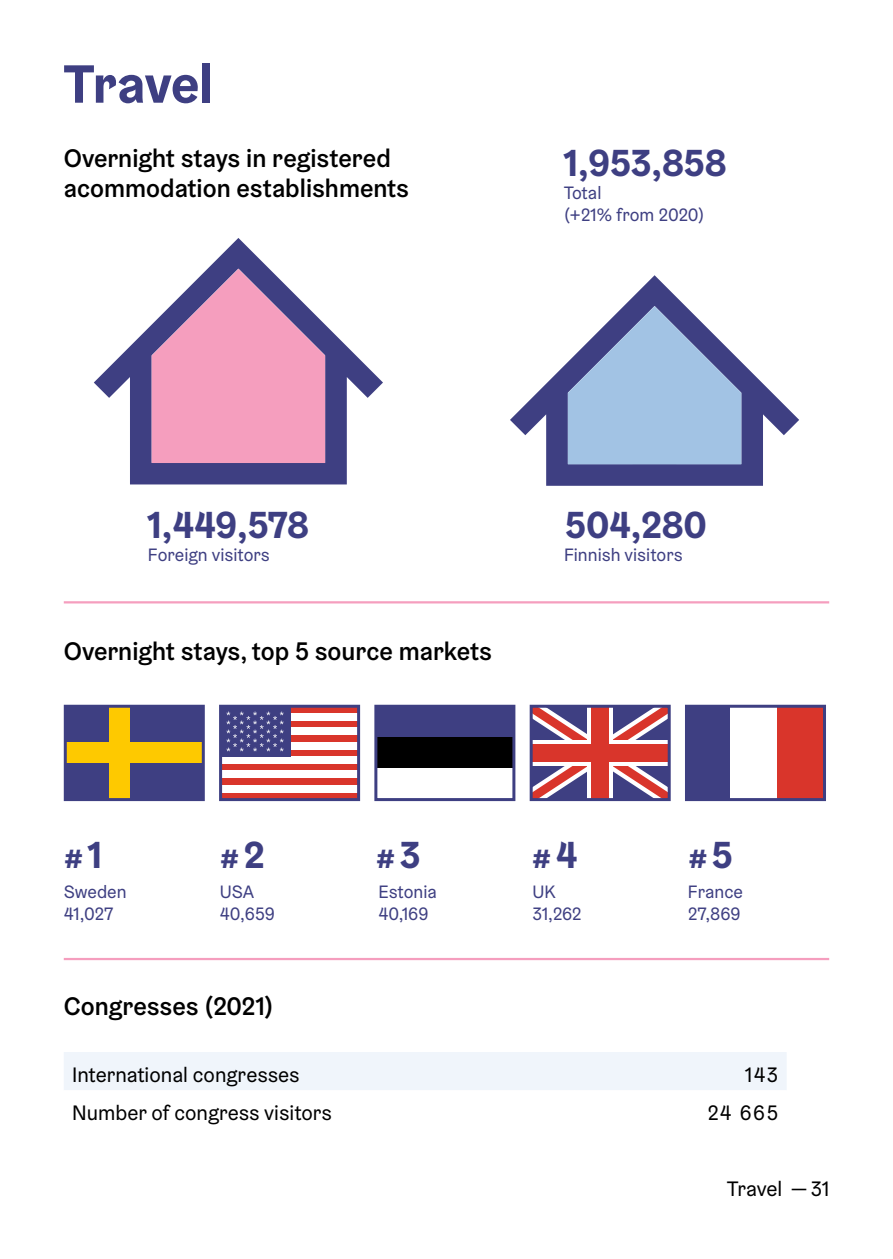
<style>
.page{position:relative;width:893px;height:1259px;background:#fff}
.page>*{position:absolute;margin:0;border:0;box-sizing:border-box;transform-origin:0 0}
.Otsikko_ISO_h1{font:700 54px "Helsinki Grotesk";letter-spacing:-.01em;color:#3e3f82}
.Leipis_7pt{font:700 37.8px "Helsinki Grotesk";letter-spacing:-.005em;color:#3e3f82}
.Leipis_7pt-2{font:700 26.4px "Helsinki Grotesk";color:#3e3f82}
.taulukon_otsikko_h2{font:500 25.5px/30.6px "Helsinki Grotesk";color:#000}
.Leipis_7pt-3{font:21px "Helsinki Grotesk";color:#000}
.Taulukko_Body{font:21px "Helsinki Grotesk";color:#000}
.Leipis_7pt-4{font:18px "Helsinki Grotesk";color:#3e3f82}
.s1{font-size:37.8px}
</style>
<div class="page">
<svg style="left:534px;top:709px;width:133px;height:88px"></svg>
<div style="left:587px;top:706px;width:26px;height:93px;background:#fff"></div>
<svg style="left:534px;top:740px;width:133px;height:25px"></svg>
<div style="left:592px;top:706px;width:17px;height:93px;background:#d9352b"></div>
<div style="left:531px;top:744px;width:138px;height:17px;background:#d9352b"></div>
<div style="left:530px;top:705px;width:141px;height:96px;border:3px solid #3e3f82"></div>
<div style="left:378px;top:709px;width:133px;height:28px;background:#3e3f82"></div>
<div style="left:377px;top:737px;width:137px;height:31px;background:#000"></div>
<div style="left:374px;top:705px;width:141px;height:96px;border:3px solid #3e3f82"></div>
<div style="left:689px;top:709px;width:41px;height:88px;background:#3e3f82"></div>
<div style="left:777px;top:707px;width:47px;height:92px;background:#d9352b"></div>
<div style="left:685px;top:705px;width:141px;height:96px;border:3px solid #3e3f82"></div>
<div style="left:221px;top:706px;width:138px;height:7px;background:#d9352b"></div>
<div style="left:221px;top:735px;width:138px;height:7px;background:#d9352b"></div>
<div style="left:221px;top:763px;width:138px;height:8px;background:#d9352b"></div>
<div style="left:221px;top:792px;width:138px;height:7px;background:#d9352b"></div>
<div style="left:221px;top:720px;width:138px;height:8px;background:#d9352b"></div>
<div style="left:221px;top:749px;width:138px;height:7px;background:#d9352b"></div>
<div style="left:221px;top:778px;width:138px;height:7px;background:#d9352b"></div>
<div style="left:221px;top:706px;width:70px;height:50px;background:#3e3f82"></div>
<div style="left:219px;top:705px;width:141px;height:96px;border:3px solid #3e3f82"></div>
<svg style="left:226px;top:711px;width:58px;height:40px"></svg>
<svg style="left:94px;top:238px;width:289px;height:246px"></svg>
<svg style="left:152px;top:269px;width:173px;height:194px;background:#dd9abc"></svg>
<svg style="left:510px;top:275px;width:289px;height:211px"></svg>
<svg style="left:568px;top:306px;width:173px;height:158px;background:#9db5d7"></svg>
<hr style="left:64px;top:601px;width:765px;height:2px;background:#f59ebe">
<hr style="left:64px;top:958px;width:765px;height:2px;background:#f59ebe">
<div style="left:65px;top:706px;width:138px;height:93px;background:#3e3f82"></div>
<div style="left:110px;top:706px;width:20px;height:93px;background:#fec900"></div>
<div style="left:65px;top:743px;width:138px;height:20px;background:#fec900"></div>
<div style="left:64px;top:705px;width:141px;height:96px;border:3px solid #3e3f82"></div>
<div style="left:64px;top:1052px;width:723px;height:38px;background:#f0f5fb"></div>
<h1 class="Otsikko_ISO_h1" style="left:64px;top:50px;width:151px">Travel</h1>
<h2 class="taulukon_otsikko_h2" style="left:64px;top:142px;width:347px">Overnight stays in registered acommodation establishments</h2>
<p class="Leipis_7pt" style="left:563px;top:138px;width:165px">1,953,858</p>
<p class="Leipis_7pt-4" style="left:564px;top:181px;width:39px">Total</p>
<p class="Leipis_7pt-4" style="left:564px;top:203px;width:142px">(+21% from 2020)</p>
<p class="Leipis_7pt" style="left:147px;top:500px;width:163px">1,449,578</p>
<p class="Leipis_7pt-4" style="left:148px;top:544px;width:124px">Foreign visitors</p>
<h3 class="taulukon_otsikko_h2" style="left:64px;top:635px;width:430px">Overnight stays, top 5 source markets</h3>
<p class="Leipis_7pt" style="left:565px;top:500px;width:143px">504,280</p>
<p class="Leipis_7pt-4" style="left:564px;top:544px;width:120px">Finnish visitors</p>
<p class="Leipis_7pt-2" style="left:65px;top:841px;width:39px">#<span class="s1">1</span></p>
<p class="Leipis_7pt-4" style="left:64px;top:881px;width:64px">Sweden</p>
<p class="Leipis_7pt-4" style="left:64px;top:902px;width:51px">41,027</p>
<p class="Leipis_7pt-2" style="left:221px;top:841px;width:45px">#<span class="s1">2</span></p>
<p class="Leipis_7pt-4" style="left:220px;top:881px;width:36px">USA</p>
<p class="Leipis_7pt-4" style="left:220px;top:902px;width:57px">40,659</p>
<p class="Leipis_7pt-2" style="left:377px;top:841px;width:45px">#<span class="s1">3</span></p>
<p class="Leipis_7pt-4" style="left:378px;top:881px;width:60px">Estonia</p>
<p class="Leipis_7pt-4" style="left:378px;top:902px;width:51px">40,169</p>
<p class="Leipis_7pt-2" style="left:533px;top:841px;width:46px">#<span class="s1">4</span></p>
<p class="Leipis_7pt-2" style="left:689px;top:841px;width:46px">#<span class="s1">5</span></p>
<p class="Leipis_7pt-4" style="left:533px;top:881px;width:25px">UK</p>
<p class="Leipis_7pt-4" style="left:533px;top:902px;width:50px">31,262</p>
<p class="Leipis_7pt-4" style="left:688px;top:881px;width:57px">France</p>
<p class="Leipis_7pt-4" style="left:688px;top:902px;width:54px">27,869</p>
<h2 class="taulukon_otsikko_h2" style="left:64px;top:991px;width:211px">Congresses (2021)</h2>
<p class="Taulukko_Body" style="left:72px;top:1061px;width:229px">International congresses</p>
<p class="Leipis_7pt-3" style="left:745px;top:1061px;width:35px">143</p>
<p class="Leipis_7pt-3" style="left:72px;top:1099px;width:261px">Number of congress visitors</p>
<p class="Leipis_7pt-3" style="left:708px;top:1099px;width:72px">24 665</p>
<p class="Leipis_7pt-3" style="left:727px;top:1176px;width:104px">Travel — 31</p>
</div>
